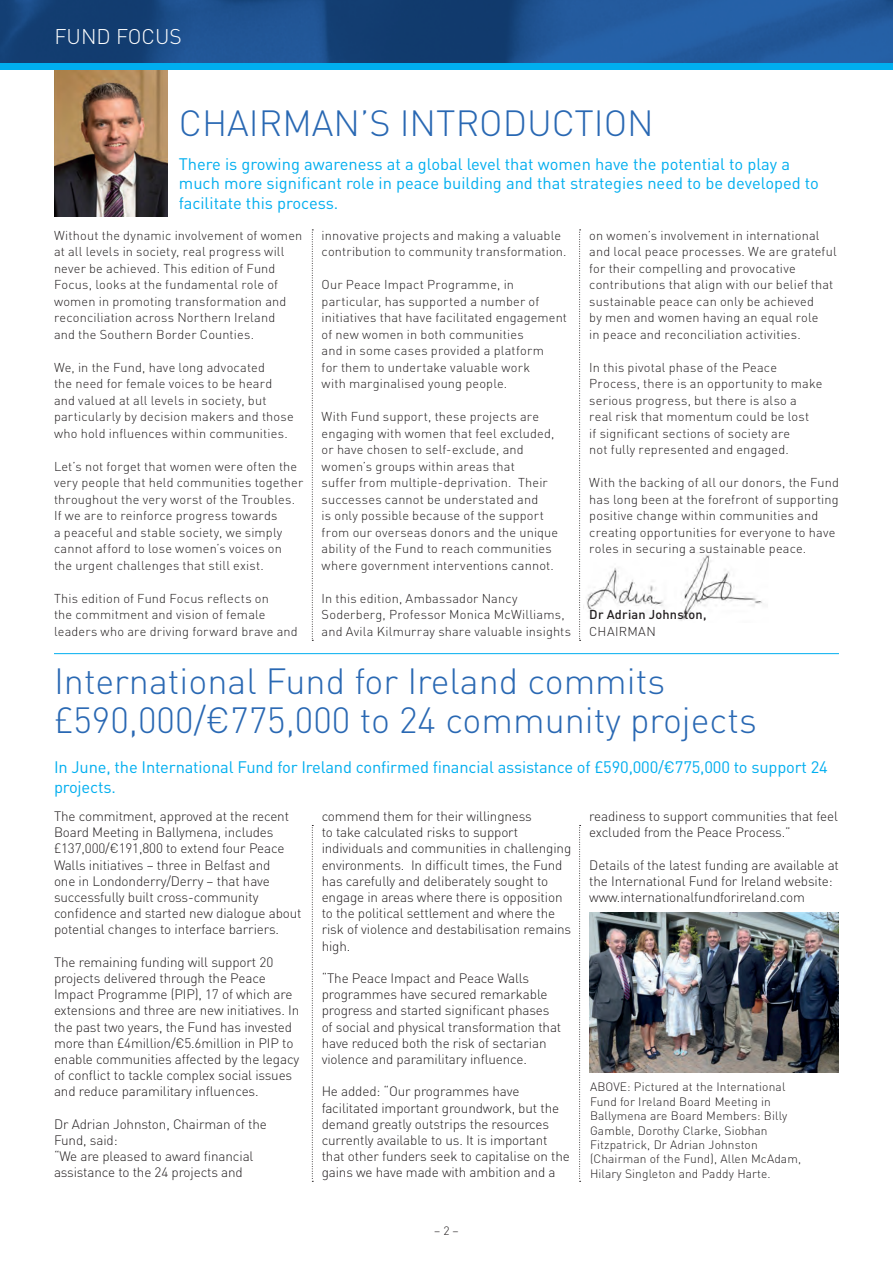
<style>
.page{position:relative;width:893px;height:1263px;background:#fff}
.page>*{position:absolute;margin:0;border:0;box-sizing:border-box;transform-origin:0 0}
.t1{font:300 36px/39px "DIN";color:#2968b3}
.t2{font:300 21px "DIN";color:#fff}
.t3{font:16.5px/19.8px "DIN";letter-spacing:-.01em;color:#00aeef}
.t4{font:300 13.5px/16.2px "DIN";letter-spacing:-.01em;color:#231f20}
.t5{font:300 12.75px/16.5px "DIN";letter-spacing:.015em;color:#231f20}
.t6{font:500 12.75px "DIN";letter-spacing:.015em;color:#231f20}
.t7{font:300 12.75px "DIN";letter-spacing:.04em;color:#231f20}
.t8{font:300 12px/14.4px "DIN";letter-spacing:.01em;color:#231f20}
.s1{font-family:"DIN Euro";font-weight:400}
.s2{font-family:"DIN Euro"}
</style>
<div class="page">
<img style="left:583px;top:554px;width:179px;height:67px">
<img style="left:54px;top:70px;width:114px;height:146px">
<img style="left:0;top:0;width:893px;height:64px">
<div style="left:0;top:64px;width:893px;height:6px;background:#00aeef"></div>
<svg style="left:312px;top:230px;width:1px;height:411px"></svg>
<svg style="left:312px;top:825px;width:1px;height:357px"></svg>
<svg style="left:579px;top:230px;width:2px;height:411px"></svg>
<svg style="left:579px;top:825px;width:2px;height:357px"></svg>
<hr style="left:54px;top:653px;width:785px;height:1px;background:#00aeef">
<img style="left:589px;top:912px;width:250px;height:160px">
<p class="t2" style="left:55px;top:24px;width:129px">FUND FOCUS</p>
<p class="t1" style="left:179px;top:103px;width:476px">CHAIRMAN’S INTRODUCTION</p>
<p class="t3" style="left:179px;top:153px;width:642px">There is growing awareness at a global level that women have the potential to play a much more significant role in peace building and that strategies need to be developed to facilitate this process.</p>
<p class="t5" style="left:54px;top:227px;width:250px">Without the dynamic involvement of women at all levels in society, real progress will never be achieved. This edition of Fund Focus, looks at the fundamental role of women in promoting transformation and reconciliation across Northern Ireland<br>and the Southern Border Counties.</p>
<p class="t5" style="left:54px;top:359px;width:241px">We, in the Fund, have long advocated<br>the need for female voices to be heard and valued at all levels in society, but particularly by decision makers and those who hold influences within communities.</p>
<p class="t5" style="left:54px;top:458px;width:251px">Let’s not forget that women were often the very people that held communities together throughout the very worst of the Troubles.<br>If we are to reinforce progress towards<br>a peaceful and stable society, we simply cannot afford to lose women’s voices on the urgent challenges that still exist.</p>
<p class="t5" style="left:54px;top:590px;width:245px">This edition of Fund Focus reflects on<br>the commitment and vision of female leaders who are driving forward brave and</p>
<p class="t5" style="left:322px;top:227px;width:246px">innovative projects and making a valuable contribution to community transformation.</p>
<p class="t5" style="left:322px;top:276px;width:247px">Our Peace Impact Programme, in particular, has supported a number of initiatives that have facilitated engagement of new women in both communities<br>and in some cases provided a platform<br>for them to undertake valuable work<br>with marginalised young people.</p>
<p class="t5" style="left:322px;top:408px;width:238px">With Fund support, these projects are engaging with women that feel excluded, or have chosen to self-exclude, and women’s groups within areas that<br>suffer from multiple-deprivation. Their successes cannot be understated and<br>is only possible because of the support from our overseas donors and the unique ability of the Fund to reach communities where government interventions cannot.</p>
<p class="t5" style="left:322px;top:590px;width:251px">In this edition, Ambassador Nancy<br>Soderberg, Professor Monica McWilliams, and Avila Kilmurray share valuable insights</p>
<p class="t5" style="left:589px;top:227px;width:249px">on women’s involvement in international and local peace processes. We are grateful for their compelling and provocative contributions that align with our belief that sustainable peace can only be achieved<br>by men and women having an equal role<br>in peace and reconciliation activities.</p>
<p class="t5" style="left:589px;top:359px;width:235px">In this pivotal phase of the Peace Process, there is an opportunity to make serious progress, but there is also a real risk that momentum could be lost<br>if significant sections of society are<br>not fully represented and engaged.</p>
<p class="t5" style="left:589px;top:474px;width:251px">With the backing of all our donors, the Fund has long been at the forefront of supporting positive change within communities and creating opportunities for everyone to have roles in securing a sustainable peace.</p>
<p class="t6" style="left:589px;top:606px;width:119px">Dr Adrian Johnston,</p>
<p class="t7" style="left:589px;top:623px;width:68px">CHAIRMAN</p>
<p class="t1" style="left:54px;top:661px;width:704px">International Fund for Ireland commits £590,000/<span class="s1">1</span>775,000 to 24 community projects</p>
<p class="t3" style="left:54px;top:757px;width:775px">In June, the International Fund for Ireland confirmed financial assistance of £590,000/<span class="s2">2</span>775,000 to support 24 projects.</p>
<p class="t4" style="left:54px;top:808px;width:249px">The commitment, approved at the recent Board Meeting in Ballymena, includes £137,000/<span class="s1">1</span>191,800 to extend four Peace Walls initiatives – three in Belfast and<br>one in Londonderry/Derry – that have successfully built cross-community confidence and started new dialogue about potential changes to interface barriers.</p>
<p class="t4" style="left:54px;top:954px;width:247px">The remaining funding will support 20 projects delivered through the Peace Impact Programme (PIP), 17 of which are extensions and three are new initiatives. In the past two years, the Fund has invested more than £4million/<span class="s1">1</span>5.6million in PIP to enable communities affected by the legacy of conflict to tackle complex social issues and reduce paramilitary influences.</p>
<p class="t4" style="left:54px;top:1116px;width:214px">Dr Adrian Johnston, Chairman of the</p>
<p class="t4" style="left:54px;top:1132px;width:65px">Fund, said:</p>
<p class="t4" style="left:54px;top:1148px;width:201px">“We are pleased to award financial assistance to the 24 projects and</p>
<p class="t4" style="left:322px;top:808px;width:251px">commend them for their willingness<br>to take calculated risks to support individuals and communities in challenging environments. In difficult times, the Fund has carefully and deliberately sought to engage in areas where there is opposition to the political settlement and where the risk of violence and destabilisation remains high.</p>
<p class="t4" style="left:322px;top:970px;width:241px">“The Peace Impact and Peace Walls programmes have secured remarkable progress and started significant phases of social and physical transformation that have reduced both the risk of sectarian violence and paramilitary influence.</p>
<p class="t4" style="left:322px;top:1083px;width:250px">He added: “Our programmes have facilitated important groundwork, but the demand greatly outstrips the resources currently available to us. It is important that other funders seek to capitalise on the gains we have made with ambition and a</p>
<p class="t4" style="left:589px;top:808px;width:250px">readiness to support communities that feel excluded from the Peace Process.”</p>
<p class="t4" style="left:589px;top:856px;width:251px">Details of the latest funding are available at the International Fund for Ireland website: www.internationalfundforireland.com</p>
<p class="t8" style="left:590px;top:1080px;width:213px">ABOVE: Pictured at the International Fund for Ireland Board Meeting in Ballymena are Board Members: Billy Gamble, Dorothy Clarke, Siobhan Fitzpatrick, Dr Adrian Johnston (Chairman of the Fund), Allen McAdam, Hilary Singleton and Paddy Harte.</p>
<p class="t8" style="left:434px;top:1223px;width:26px">– 2 –</p>
</div>
